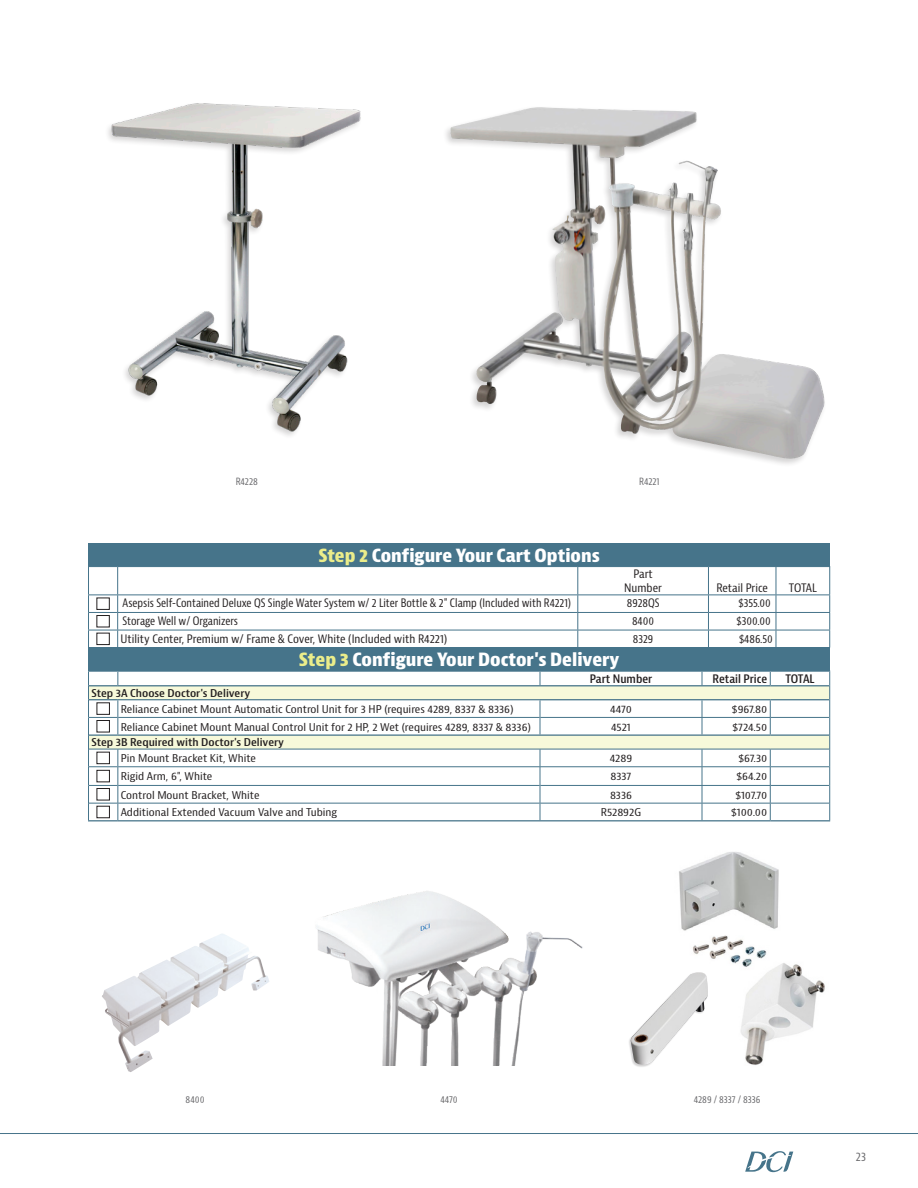
<style>
.page{position:relative;width:918px;height:1188px;background:#fff}
.page>*{position:absolute;margin:0;border:0;box-sizing:border-box;transform-origin:0 0}
.t1{font:800 condensed 17.85px "Bernina Sans";color:#fff;scale:1.08 1}
.t2{font:800 condensed 17.7px "Bernina Sans";color:#fff;scale:1.08 1}
.t3{font:condensed 12px "Bernina Sans";color:#69696c}
.t4{font:condensed 11.4px "Bernina Sans";color:#231f20}
.t5{font:condensed 11.4px "Bernina Sans";color:#231f20;scale:1.08 1}
.t6{font:600 condensed 11.4px "Bernina Sans";color:#231f20;scale:1.08 1}
.t7{font:condensed 10.5px "Bernina Sans";color:#231f20;scale:1.18 1}
.t8{font:600 condensed 10.5px "Bernina Sans";color:#231f20;scale:1.18 1}
.Bullet_Points{font:condensed 9.75px "Bernina Sans";letter-spacing:-.005em;color:#69696c}
.s1{color:#ebed8a}
</style>
<div class="page">
<hr style="left:0;top:1133px;width:918px;height:1px;background:#46748a">
<svg style="left:745px;top:1151px;width:48px;height:21px"></svg>
<div style="left:89px;top:543px;width:741px;height:24px;background:#46748a"></div>
<svg style="left:89px;top:567px;width:740px;height:80px"></svg>
<hr style="left:88px;top:566px;width:30px;height:1px;background:#46748a">
<hr style="left:88px;top:595px;width:30px;height:1px;background:#46748a">
<hr style="left:118px;top:595px;width:460px;height:1px;background:#46748a">
<hr style="left:578px;top:595px;width:130px;height:1px;background:#46748a">
<hr style="left:708px;top:595px;width:68px;height:1px;background:#46748a">
<hr style="left:776px;top:595px;width:54px;height:1px;background:#46748a">
<hr style="left:88px;top:612px;width:30px;height:1px;background:#46748a">
<hr style="left:118px;top:612px;width:460px;height:1px;background:#46748a">
<hr style="left:578px;top:612px;width:130px;height:1px;background:#46748a">
<hr style="left:708px;top:612px;width:68px;height:1px;background:#46748a">
<hr style="left:776px;top:612px;width:54px;height:1px;background:#46748a">
<hr style="left:88px;top:630px;width:30px;height:1px;background:#46748a">
<svg style="left:88px;top:567px;width:1px;height:80px"></svg>
<hr style="left:118px;top:630px;width:460px;height:1px;background:#46748a">
<svg style="left:117px;top:567px;width:1px;height:80px"></svg>
<hr style="left:578px;top:630px;width:130px;height:1px;background:#46748a">
<svg style="left:577px;top:567px;width:2px;height:80px"></svg>
<hr style="left:708px;top:630px;width:68px;height:1px;background:#46748a">
<svg style="left:708px;top:567px;width:1px;height:80px"></svg>
<hr style="left:776px;top:630px;width:54px;height:1px;background:#46748a">
<svg style="left:776px;top:567px;width:1px;height:80px"></svg>
<svg style="left:829px;top:567px;width:1px;height:80px"></svg>
<hr style="left:88px;top:647px;width:30px;height:1px;background:#46748a">
<hr style="left:118px;top:647px;width:460px;height:1px;background:#46748a">
<hr style="left:578px;top:647px;width:130px;height:1px;background:#46748a">
<hr style="left:708px;top:647px;width:68px;height:1px;background:#46748a">
<hr style="left:776px;top:647px;width:54px;height:1px;background:#46748a">
<div style="left:97px;top:598px;width:13px;height:12px;border:1px solid #231f20"></div>
<div style="left:97px;top:615px;width:13px;height:12px;border:1px solid #231f20"></div>
<div style="left:97px;top:633px;width:13px;height:12px;border:1px solid #231f20"></div>
<div style="left:89px;top:648px;width:741px;height:23px;background:#46748a"></div>
<hr style="left:88px;top:670px;width:30px;height:2px;background:#46748a">
<hr style="left:88px;top:820px;width:30px;height:1px;background:#46748a">
<hr style="left:540px;top:820px;width:162px;height:1px;background:#46748a">
<hr style="left:702px;top:820px;width:68px;height:1px;background:#46748a">
<hr style="left:770px;top:820px;width:60px;height:1px;background:#46748a">
<hr style="left:118px;top:820px;width:422px;height:1px;background:#46748a">
<svg style="left:88px;top:671px;width:742px;height:149px"></svg>
<div style="left:97px;top:702px;width:13px;height:13px;border:1px solid #231f20"></div>
<div style="left:97px;top:720px;width:13px;height:12px;border:1px solid #231f20"></div>
<div style="left:97px;top:752px;width:13px;height:12px;border:1px solid #231f20"></div>
<div style="left:97px;top:770px;width:13px;height:12px;border:1px solid #231f20"></div>
<div style="left:97px;top:788px;width:13px;height:12px;border:1px solid #231f20"></div>
<div style="left:97px;top:806px;width:13px;height:12px;border:1px solid #231f20"></div>
<img style="left:108px;top:103px;width:253px;height:333px">
<div style="left:442px;top:106px;width:385px;height:362px;background:#231f20;opacity:.2"></div>
<img style="left:450px;top:108px;width:187px;height:326px">
<img style="left:316px;top:891px;width:267px;height:174px">
<img style="left:679px;top:852px;width:100px;height:107px">
<img style="left:725px;top:957px;width:100px;height:108px">
<img style="left:102px;top:934px;width:167px;height:138px">
<div style="left:628px;top:973px;width:80px;height:95px;background:#231f20;opacity:.2"></div>
<img style="left:630px;top:972px;width:78px;height:93px">
<p class="Bullet_Points" style="left:236px;top:475px;width:24px">R4228</p>
<p class="Bullet_Points" style="left:639px;top:475px;width:22px">R4221</p>
<p class="t2" style="left:318px;top:545px;width:262px"><span class="s1">Step 2</span> Configure Your Cart Options</p>
<p class="t5" style="left:633px;top:567px;width:20px">Part</p>
<p class="t5" style="left:624px;top:581px;width:36px">Number</p>
<p class="t5" style="left:716px;top:581px;width:49px">Retail Price</p>
<p class="t5" style="left:789px;top:581px;width:27px">TOTAL</p>
<p class="t4" style="left:123px;top:596px;width:450px">Asepsis Self-Contained Deluxe QS Single Water System w/ 2 Liter Bottle &amp; 2" Clamp (Included with R4221)</p>
<p class="t4" style="left:627px;top:596px;width:34px">8928QS</p>
<p class="t4" style="left:738px;top:596px;width:34px">$355.00</p>
<p class="t4" style="left:123px;top:614px;width:117px">Storage Well w/ Organizers</p>
<p class="t4" style="left:632px;top:614px;width:24px">8400</p>
<p class="t4" style="left:736px;top:614px;width:36px">$300.00</p>
<p class="t5" style="left:121px;top:632px;width:304px">Utility Center, Premium w/ Frame &amp; Cover, White (Included with R4221)</p>
<p class="t4" style="left:633px;top:632px;width:22px">8329</p>
<p class="t4" style="left:739px;top:632px;width:36px">$486.50</p>
<p class="t1" style="left:299px;top:649px;width:298px"><span class="s1">Step 3</span> Configure Your Doctor's Delivery</p>
<p class="t6" style="left:590px;top:672px;width:59px">Part Number</p>
<p class="t6" style="left:713px;top:672px;width:52px">Retail Price</p>
<p class="t6" style="left:785px;top:672px;width:29px">TOTAL</p>
<p class="t8" style="left:91px;top:687px;width:136px">Step 3A Choose Doctor's Delivery</p>
<p class="t7" style="left:121px;top:703px;width:334px">Reliance Cabinet Mount Automatic Control Unit for 3 HP (requires 4289, 8337 &amp; 8336)</p>
<p class="t7" style="left:610px;top:703px;width:20px">4470</p>
<p class="t7" style="left:732px;top:703px;width:31px">$967.80</p>
<p class="t7" style="left:121px;top:720px;width:349px">Reliance Cabinet Mount Manual Control Unit for 2 HP, 2 Wet (requires 4289, 8337 &amp; 8336)</p>
<p class="t7" style="left:611px;top:720px;width:18px">4521</p>
<p class="t7" style="left:733px;top:720px;width:31px">$724.50</p>
<p class="t8" style="left:91px;top:736px;width:165px">Step 3B Required with Doctor's Delivery</p>
<p class="t7" style="left:121px;top:752px;width:116px">Pin Mount Bracket Kit, White</p>
<p class="t7" style="left:610px;top:752px;width:21px">4289</p>
<p class="t7" style="left:739px;top:752px;width:26px">$67.30</p>
<p class="t7" style="left:121px;top:770px;width:79px">Rigid Arm, 6", White</p>
<p class="t7" style="left:611px;top:770px;width:19px">8337</p>
<p class="t7" style="left:737px;top:770px;width:28px">$64.20</p>
<p class="t7" style="left:121px;top:788px;width:119px">Control Mount Bracket, White</p>
<p class="t7" style="left:610px;top:788px;width:20px">8336</p>
<p class="t7" style="left:735px;top:788px;width:28px">$107.70</p>
<p class="t7" style="left:121px;top:806px;width:185px">Additional Extended Vacuum Valve and Tubing</p>
<p class="t7" style="left:601px;top:806px;width:36px">R52892G</p>
<p class="t7" style="left:731px;top:806px;width:32px">$100.00</p>
<p class="Bullet_Points" style="left:186px;top:1093px;width:21px">8400</p>
<p class="Bullet_Points" style="left:440px;top:1093px;width:19px">4470</p>
<p class="Bullet_Points" style="left:694px;top:1093px;width:68px">4289 / 8337 / 8336</p>
<p class="t3" style="left:856px;top:1149px;width:12px">23</p>
</div>
